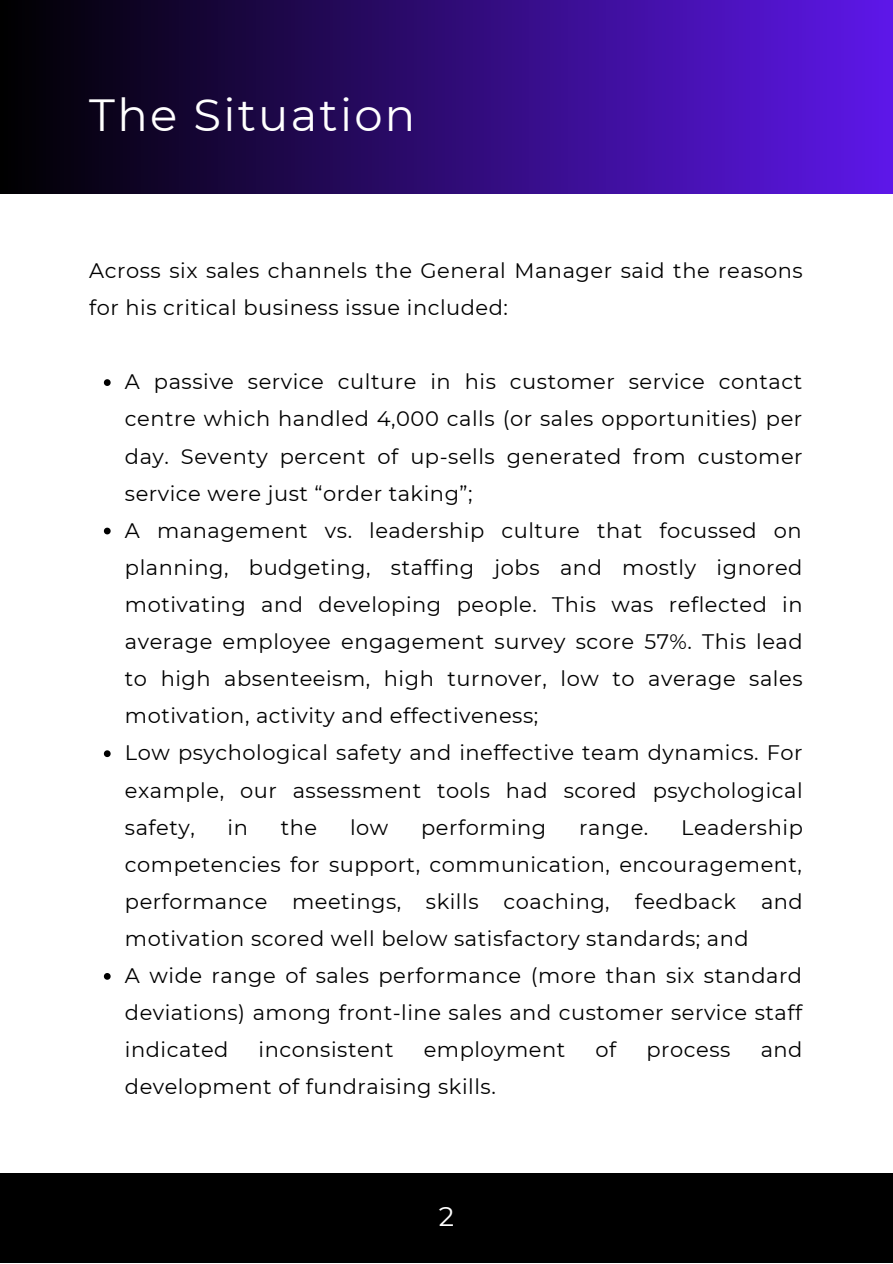
<style>
.page{position:relative;width:893px;height:1264px;background:#fff}
.page>*{position:absolute;margin:0;border:0;box-sizing:border-box;transform-origin:0 0}
.t1{font:45px "Montserrat";letter-spacing:.05em;color:#fff}
.t2{font:27px "Montserrat";color:#fff}
.t3{font:21px/37px "Montserrat";letter-spacing:.025em;color:#000;text-align:justify}
</style>
<div class="page">
<div style="left:0;top:0;width:892px;height:193px;background:linear-gradient(to right,#000,#5d17e9)"></div>
<div style="left:0;top:1173px;width:892px;height:89px;background:#000"></div>
<svg style="left:104px;top:379px;width:7px;height:7px"></svg>
<svg style="left:104px;top:527px;width:7px;height:7px"></svg>
<svg style="left:104px;top:750px;width:7px;height:7px"></svg>
<svg style="left:104px;top:973px;width:7px;height:6px"></svg>
<p class="t1" style="left:89px;top:87px;width:327px">The Situation</p>
<p class="t3" style="left:89px;top:252px;width:715px">Across six sales channels the General Manager said the reasons for his critical business issue included:</p>
<p class="t3" style="left:125px;top:363px;width:679px">A passive service culture in his customer service contact centre which handled 4,000 calls (or sales opportunities) per day. Seventy percent of up-sells generated from customer service were just “order taking”;</p>
<p class="t3" style="left:125px;top:511px;width:679px">A management vs. leadership culture that focussed on planning, budgeting, staffing jobs and mostly ignored motivating and developing people. This was reflected in average employee engagement survey score 57%. This lead to high absenteeism, high turnover, low to average sales motivation, activity and effectiveness;</p>
<p class="t3" style="left:125px;top:734px;width:679px">Low psychological safety and ineffective team dynamics. For example, our assessment tools had scored psychological safety,</p>
<p class="t3" style="left:228px;top:808px;width:22px">in</p>
<p class="t3" style="left:281px;top:808px;width:38px">the</p>
<p class="t3" style="left:350px;top:808px;width:40px">low</p>
<p class="t3" style="left:421px;top:808px;width:127px">performing</p>
<p class="t3" style="left:579px;top:808px;width:71px">range.</p>
<p class="t3" style="left:125px;top:808px;width:679px;text-indent:556px">Leadership competencies for support, communication, encouragement, performance meetings, skills coaching, feedback and motivation scored well below satisfactory standards; and</p>
<p class="t3" style="left:125px;top:957px;width:678px">A wide range of sales performance (more than six standard deviations) among front-line sales and customer service staff indicated</p>
<p class="t3" style="left:258px;top:1031px;width:136px">inconsistent</p>
<p class="t3" style="left:423px;top:1031px;width:143px">employment</p>
<p class="t3" style="left:595px;top:1031px;width:22px">of</p>
<p class="t3" style="left:646px;top:1031px;width:85px">process</p>
<p class="t3" style="left:760px;top:1031px;width:43px">and</p>
<p class="t3" style="left:125px;top:1068px;width:372px">development of fundraising skills.</p>
<p class="t2" style="left:438px;top:1199px;width:17px">2</p>
</div>
